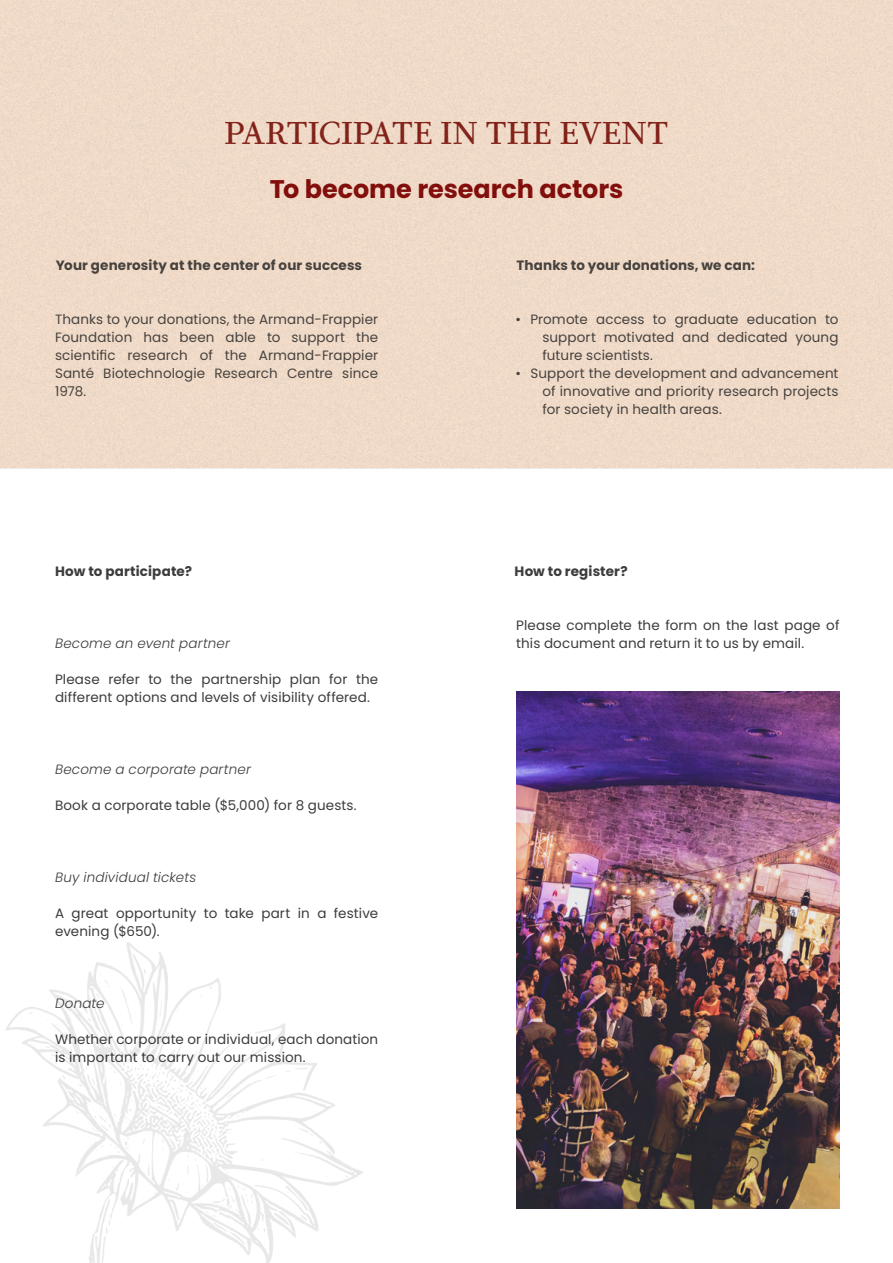
<style>
.page{position:relative;width:893px;height:1263px;background:#fff}
.page>*{position:absolute;margin:0;border:0;box-sizing:border-box;transform-origin:0 0}
.t1{font:33px "Corundum Text Book SC";letter-spacing:.005em;color:#801710}
.t2{font:700 25.5px "Poppins";letter-spacing:-.005em;color:#800000}
.t3{font:13.5px/18px "Poppins";letter-spacing:.01em;color:#3b3c3b}
.t4{font:700 13.5px "Poppins";letter-spacing:.01em;color:#3b3c3b}
.t5{font:italic 300 13.5px "Poppins";letter-spacing:.01em;color:#3b3c3b}
</style>
<div class="page">
<img style="left:516px;top:691px;width:323px;height:518px">
<img style="left:6px;top:942px;width:357px;height:321px">
<h1 class="t1" style="left:225px;top:109px;width:445px">PARTICIPATE IN THE EVENT</h1>
<h2 class="t2" style="left:270px;top:174px;width:355px">To become research actors</h2>
<p class="t4" style="left:56px;top:257px;width:308px">Your generosity at the center of our success</p>
<p class="t4" style="left:517px;top:257px;width:240px">Thanks to your donations, we can:</p>
<p class="t3" style="left:55px;top:310px;width:325px;text-align:justify">Thanks to your donations, the Armand-Frappier Foundation has been able to support the scientific research of the Armand-Frappier Santé Biotechnologie Research Centre since 1978.</p>
<p class="t3" style="left:542px;top:310px;width:298px;text-align:justify;text-indent:-27px">• Promote access to graduate education to support motivated and dedicated young future scientists.</p>
<p class="t3" style="left:542px;top:364px;width:298px;text-align:justify;text-indent:-27px">• Support the development and advancement of innovative and priority research projects for society in health areas.</p>
<p class="t4" style="left:55px;top:563px;width:138px">How to participate?</p>
<p class="t4" style="left:514px;top:563px;width:115px">How to register?</p>
<p class="t3" style="left:516px;top:616px;width:325px">Please complete the form on the last page of this document and return it to us by email.</p>
<p class="t5" style="left:55px;top:635px;width:176px">Become an event partner</p>
<p class="t3" style="left:55px;top:670px;width:325px">Please refer to the partnership plan for the different options and levels of visibility offered.</p>
<p class="t5" style="left:55px;top:761px;width:197px">Become a corporate partner</p>
<p class="t3" style="left:55px;top:796px;width:303px">Book a corporate table ($5,000) for 8 guests.</p>
<p class="t5" style="left:55px;top:869px;width:143px">Buy individual tickets</p>
<p class="t3" style="left:55px;top:904px;width:325px">A great opportunity to take part in a festive evening ($650).</p>
<p class="t5" style="left:55px;top:995px;width:51px">Donate</p>
<p class="t3" style="left:55px;top:1030px;width:325px">Whether corporate or individual, each donation is important to carry out our mission.</p>
</div>
